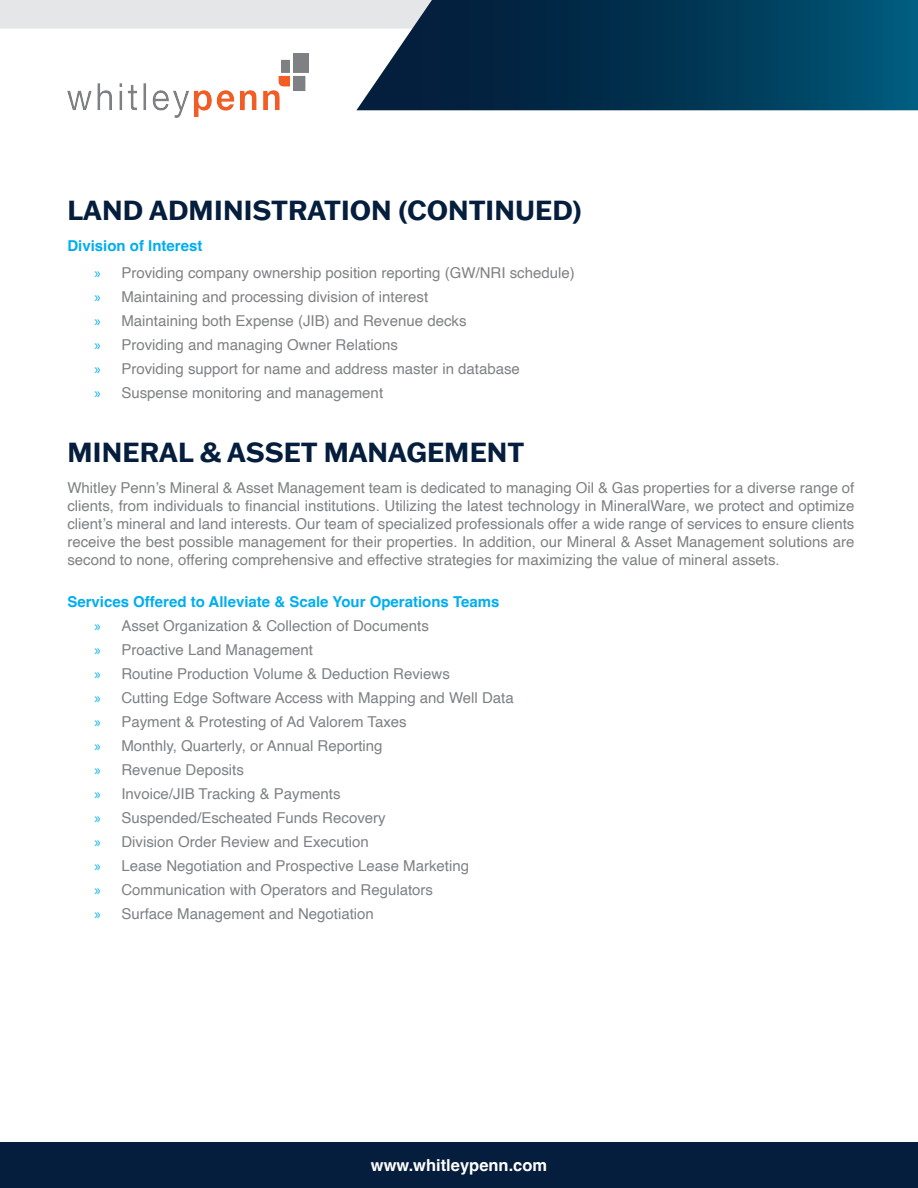
<style>
.page{position:relative;width:918px;height:1188px;background:#fff}
.page>*{position:absolute;margin:0;border:0;box-sizing:border-box;transform-origin:0 0}
.t1{font:700 27px "Franklin Gothic ATF";color:#051e3d}
.t2{font:700 16.5px "Helvetica";color:#fff}
.t3{font:15px/18px "Helvetica";color:#7f8184;text-align:justify}
.t4{font:700 15px "Helvetica";color:#00aeef}
.s1{font-family:"Myriad Pro";color:#00aeef}
</style>
<div class="page">
<div style="left:0;top:0;width:356px;height:29px;background:#e5e6e7"></div>
<img style="left:67px;top:54px;width:241px;height:64px">
<div style="left:0;top:1143px;width:918px;height:45px;background:#051e3d"></div>
<svg style="left:356px;top:0;width:562px;height:110px;background:#11425f"></svg>
<p class="t1" style="left:67px;top:192px;width:516px">LAND ADMINISTRATION (CONTINUED)</p>
<p class="t4" style="left:67px;top:237px;width:137px">Division of Interest</p>
<p class="t3" style="left:94px;top:265px;width:482px"><span class="s1">»</span> Providing company ownership position reporting (GW/NRI schedule)</p>
<p class="t3" style="left:94px;top:289px;width:335px"><span class="s1">»</span> Maintaining and processing division of interest</p>
<p class="t3" style="left:94px;top:313px;width:374px"><span class="s1">»</span> Maintaining both Expense (JIB) and Revenue decks</p>
<p class="t3" style="left:94px;top:337px;width:305px"><span class="s1">»</span> Providing and managing Owner Relations</p>
<p class="t3" style="left:94px;top:361px;width:427px"><span class="s1">»</span> Providing support for name and address master in database</p>
<p class="t3" style="left:94px;top:385px;width:290px"><span class="s1">»</span> Suspense monitoring and management</p>
<p class="t1" style="left:67px;top:434px;width:459px">MINERAL &amp; ASSET MANAGEMENT</p>
<p class="t3" style="left:67px;top:479px;width:789px">Whitley Penn’s Mineral &amp; Asset Management team is dedicated to managing Oil &amp; Gas properties for a diverse range of clients, from individuals to financial institutions. Utilizing the latest technology in MineralWare, we protect and optimize client’s mineral and land interests. Our team of specialized professionals offer a wide range of services to ensure clients receive the best possible management for their properties. In addition, our Mineral &amp; Asset Management solutions are second to none, offering comprehensive and effective strategies for maximizing the value of mineral assets.</p>
<p class="t4" style="left:67px;top:593px;width:434px">Services Offered to Alleviate &amp; Scale Your Operations Teams</p>
<p class="t3" style="left:94px;top:617px;width:336px"><span class="s1">»</span> Asset Organization &amp; Collection of Documents</p>
<p class="t3" style="left:94px;top:641px;width:220px"><span class="s1">»</span> Proactive Land Management</p>
<p class="t3" style="left:94px;top:665px;width:357px"><span class="s1">»</span> Routine Production Volume &amp; Deduction Reviews</p>
<p class="t3" style="left:94px;top:689px;width:421px"><span class="s1">»</span> Cutting Edge Software Access with Mapping and Well Data</p>
<p class="t3" style="left:94px;top:713px;width:314px"><span class="s1">»</span> Payment &amp; Protesting of Ad Valorem Taxes</p>
<p class="t3" style="left:94px;top:737px;width:290px"><span class="s1">»</span> Monthly, Quarterly, or Annual Reporting</p>
<p class="t3" style="left:94px;top:761px;width:151px"><span class="s1">»</span> Revenue Deposits</p>
<p class="t3" style="left:94px;top:785px;width:248px"><span class="s1">»</span> Invoice/JIB Tracking &amp; Payments</p>
<p class="t3" style="left:94px;top:809px;width:293px"><span class="s1">»</span> Suspended/Escheated Funds Recovery</p>
<p class="t3" style="left:94px;top:833px;width:276px"><span class="s1">»</span> Division Order Review and Execution</p>
<p class="t3" style="left:94px;top:857px;width:376px"><span class="s1">»</span> Lease Negotiation and Prospective Lease Marketing</p>
<p class="t3" style="left:94px;top:881px;width:340px"><span class="s1">»</span> Communication with Operators and Regulators</p>
<p class="t3" style="left:94px;top:905px;width:281px"><span class="s1">»</span> Surface Management and Negotiation</p>
<p class="t2" style="left:371px;top:1155px;width:178px">www.whitleypenn.com</p>
</div>
